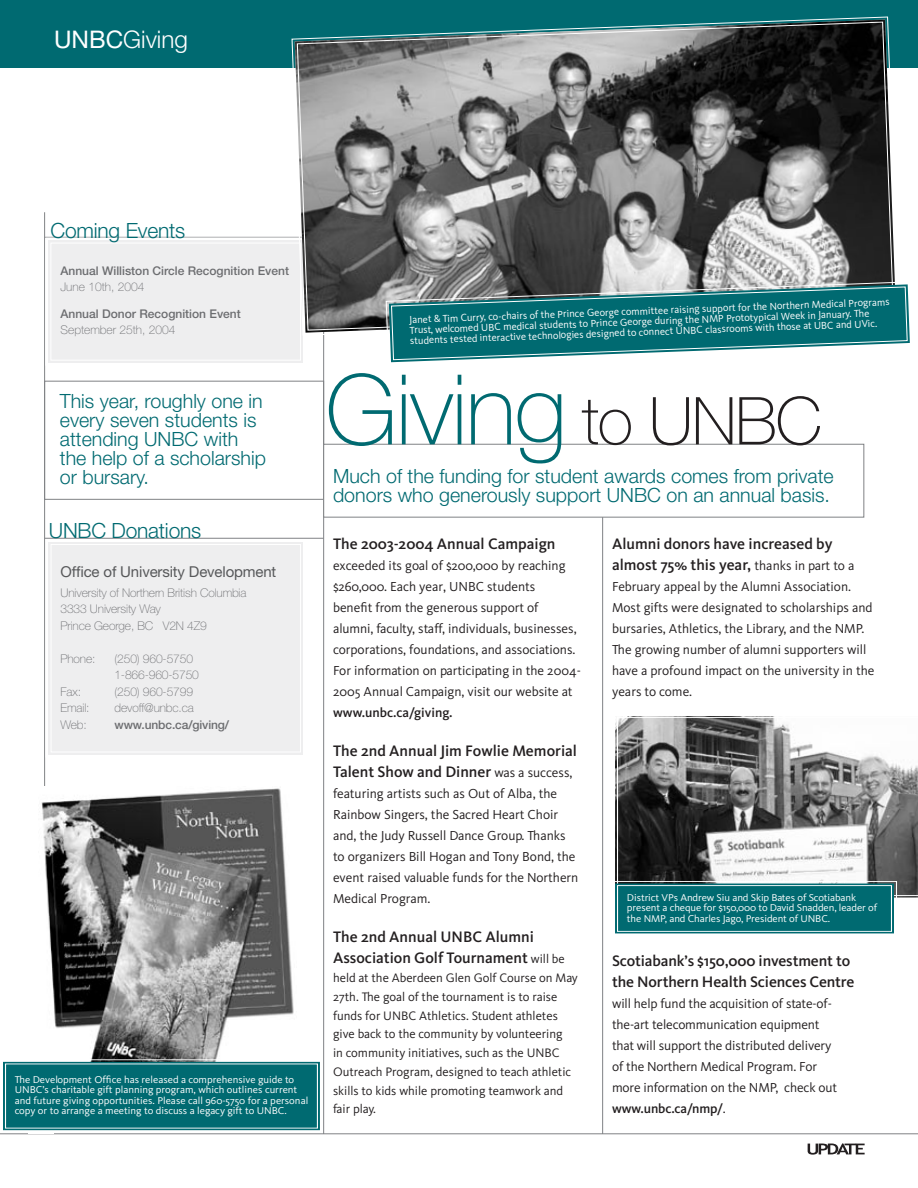
<style>
.page{position:relative;width:918px;height:1188px;background:#fff}
.page>*{position:absolute;margin:0;border:0;box-sizing:border-box;transform-origin:0 0}
.t1{font:100 97.5px "Helvetica Neue LT";letter-spacing:-.02em;color:#006a71}
.t2{font:300 24.3px "Helvetica Neue LT";color:#fff}
.t3{font:300 21px "Helvetica Neue LT";letter-spacing:-.01em;color:#006a71}
.t4{font:300 19.65px/18.9px "Helvetica Neue LT";color:#006a71}
.t5{font:500 15.75px/21px "Kievit";color:#231f20}
.t6{font:15px "Helvetica Neue LT";letter-spacing:-.01em;color:#57585a}
.t7{font:13.5px/21px "Kievit";color:#231f20}
.t8{font:500 13.5px "Kievit";color:#231f20}
.t9{font:12.75px/18.8px "Kievit";color:#231f20}
.t10{font:100 12px/16.5px "Helvetica Neue LT";letter-spacing:-.01em;color:#6c6d70}
.t11{font:500 12px "Helvetica Neue LT";color:#6c6d70}
.t12{font:10.5px/10.5px "Kievit";color:#fff}
.t13{font:10.2px/10.2px "Kievit";color:#fff;scale:1.05 1}
.s1{font-weight:400}
.s2{font-size:66px;color:#231f20}
.s3{font-weight:400;font-size:13.5px}
.s4{font-weight:400;font-size:12.75px}
.s5{font-weight:500}
</style>
<div class="page">
<div style="left:0;top:0;width:918px;height:68px;background:#006a71"></div>
<hr style="left:44px;top:162px;width:1px;height:972px;background:#808285">
<hr style="left:323px;top:162px;width:1px;height:972px;background:#808285">
<hr style="left:602px;top:162px;width:1px;height:972px;background:#808285">
<hr style="left:0;top:1134px;width:918px;height:1px;background:#808285">
<svg style="left:808px;top:1143px;width:57px;height:12px"></svg>
<div style="left:44px;top:381px;width:280px;height:118px;border:1px solid #808285"></div>
<div style="left:595px;top:424px;width:16px;height:20px;background:#fff"></div>
<img style="left:41px;top:787px;width:253px;height:272px">
<div style="left:45px;top:237px;width:258px;height:126px;background:#eeeeef"></div>
<div style="left:50px;top:243px;width:251px;height:118px;border:1px solid #fff"></div>
<div style="left:45px;top:542px;width:258px;height:216px;background:#eeeeef"></div>
<div style="left:51px;top:544px;width:250px;height:209px;border:1px solid #fff"></div>
<hr style="left:45px;top:538px;width:279px;height:1px;background:#808285">
<svg style="left:291px;top:16px;width:604px;height:320px"></svg>
<svg style="left:296px;top:21px;width:598px;height:310px;background:#6e7171"></svg>
<svg style="left:385px;top:281px;width:510px;height:85px"></svg>
<svg style="left:389px;top:284px;width:521px;height:78px;background:#39858a"></svg>
<div style="left:324px;top:444px;width:540px;height:73px;background:#fff"></div>
<div style="left:324px;top:444px;width:540px;height:73px;border:1px solid #808285"></div>
<svg style="left:0;top:1059px;width:323px;height:76px;background:#1e7980"></svg>
<div style="left:5px;top:1064px;width:313px;height:65px;border:1px solid #fff"></div>
<svg style="left:617px;top:717px;width:301px;height:179px"></svg>
<svg style="left:615px;top:881px;width:282px;height:53px;background:#0f7177"></svg>
<div style="left:617px;top:885px;width:275px;height:47px;border:1px solid #fff"></div>
<div style="left:29px;top:135px;width:44px;height:77px;background:#fff"></div>
<h2 class="t2" style="left:54px;top:24px;width:135px"><span class="s1">UNBC</span>Giving</h2>
<h3 class="t3" style="left:51px;top:217px;width:136px">Coming Events</h3>
<p class="t11" style="left:61px;top:263px;width:230px">Annual Williston Circle Recognition Event</p>
<p class="t10" style="left:61px;top:279px;width:85px">June 10th, 2004</p>
<p class="t11" style="left:61px;top:306px;width:182px">Annual Donor Recognition Event</p>
<p class="t10" style="left:61px;top:322px;width:116px">September 25th, 2004</p>
<h3 class="t4" style="left:60px;top:392px;width:208px">This year, roughly one in every seven students is attending UNBC with the help of a scholarship or bursary.</h3>
<h3 class="t3" style="left:49px;top:518px;width:154px">UNBC Donations</h3>
<p class="t6" style="left:61px;top:563px;width:217px">Office of University Development</p>
<p class="t10" style="left:61px;top:584px;width:187px">University of Northern British Columbia<br>3333 University Way<br>Prince George, BC V2N 4Z9</p>
<p class="t10" style="left:61px;top:650px;width:36px">Phone:</p>
<p class="t10" style="left:114px;top:650px;width:86px">(250) 960-5750<br>1-866-960-5750</p>
<p class="t10" style="left:61px;top:683px;width:22px">Fax:</p>
<p class="t10" style="left:115px;top:683px;width:80px">(250) 960-5799</p>
<p class="t10" style="left:61px;top:700px;width:31px">Email:</p>
<p class="t10" style="left:115px;top:700px;width:81px">devoff@unbc.ca</p>
<p class="t10" style="left:61px;top:716px;width:28px">Web:</p>
<p class="t11" style="left:115px;top:718px;width:116px">www.unbc.ca/giving/</p>
<p class="t13" style="left:15px;top:1075px;width:281px">The Development Office has released a comprehensive guide to UNBC’s charitable gift planning program, which outlines current and future giving opportunities. Please call 960-5750 for a personal copy or to arrange a meeting to discuss a legacy gift to UNBC.</p>
<p class="t12" style="left:409px;top:314px;width:482px;rotate:-2deg">Janet &amp; Tim Curry, co-chairs of the Prince George committee raising support for the Northern Medical Programs<br>Trust, welcomed UBC medical students to Prince George during the NMP Prototypical Week in January. The students tested interactive technologies designed to connect UNBC classrooms with those at UBC and UVic.</p>
<h1 class="t1" style="left:325px;top:354px;width:498px">Giving <span class="s2">to UNBC</span></h1>
<h3 class="t4" style="left:333px;top:466px;width:502px">Much of the funding for student awards comes from private donors who generously support UNBC on an annual basis.</h3>
<p class="t5" style="left:333px;top:534px;width:224px">The 2003-2004 Annual Campaign</p>
<p class="t7" style="left:333px;top:556px;width:249px">exceeded its goal of $200,000 by reaching $260,000. Each year, UNBC students<br>benefit from the generous support of alumni, faculty, staff, individuals, businesses, corporations, foundations, and associations.<br>For information on participating in the 2004- 2005 Annual Campaign, visit our website at</p>
<p class="t8" style="left:333px;top:705px;width:121px">www.unbc.ca/giving.</p>
<p class="t5" style="left:333px;top:741px;width:245px">The 2nd Annual Jim Fowlie Memorial<br>Talent Show and Dinner <span class="s3">was a success,</span></p>
<p class="t7" style="left:333px;top:784px;width:247px">featuring artists such as Out of Alba, the Rainbow Singers, the Sacred Heart Choir and, the Judy Russell Dance Group. Thanks to organizers Bill Hogan and Tony Bond, the event raised valuable funds for the Northern Medical Program.</p>
<p class="t5" style="left:333px;top:927px;width:233px">The 2nd Annual UNBC Alumni<br>Association Golf Tournament <span class="s4">will be</span></p>
<p class="t9" style="left:333px;top:969px;width:246px">held at the Aberdeen Glen Golf Course on May 27th. The goal of the tournament is to raise funds for UNBC Athletics. Student athletes give back to the community by volunteering<br>in community initiatives, such as the UNBC Outreach Program, designed to teach athletic skills to kids while promoting teamwork and fair play.</p>
<p class="t5" style="left:612px;top:534px;width:244px">Alumni donors have increased by almost 75% this year, <span class="s3">thanks in part to a</span></p>
<p class="t7" style="left:612px;top:577px;width:264px">February appeal by the Alumni Association.<br>Most gifts were designated to scholarships and bursaries, Athletics, the Library, and the NMP.<br>The growing number of alumni supporters will have a profound impact on the university in the years to come.</p>
<p class="t13" style="left:627px;top:893px;width:240px">District VPs Andrew Siu and Skip Bates of Scotiabank present a cheque for $150,000 to David Snadden, leader of the NMP, and Charles Jago, President of UNBC.</p>
<p class="t5" style="left:612px;top:950px;width:244px">Scotiabank’s $150,000 investment to the Northern Health Sciences Centre</p>
<p class="t7" style="left:612px;top:993px;width:227px">will help fund the acquisition of state-of&shy;the-art telecommunication equipment that will support the distributed delivery of the Northern Medical Program. For more information on the NMP, check out <span class="s5">www.unbc.ca/nmp/</span>.</p>
</div>
